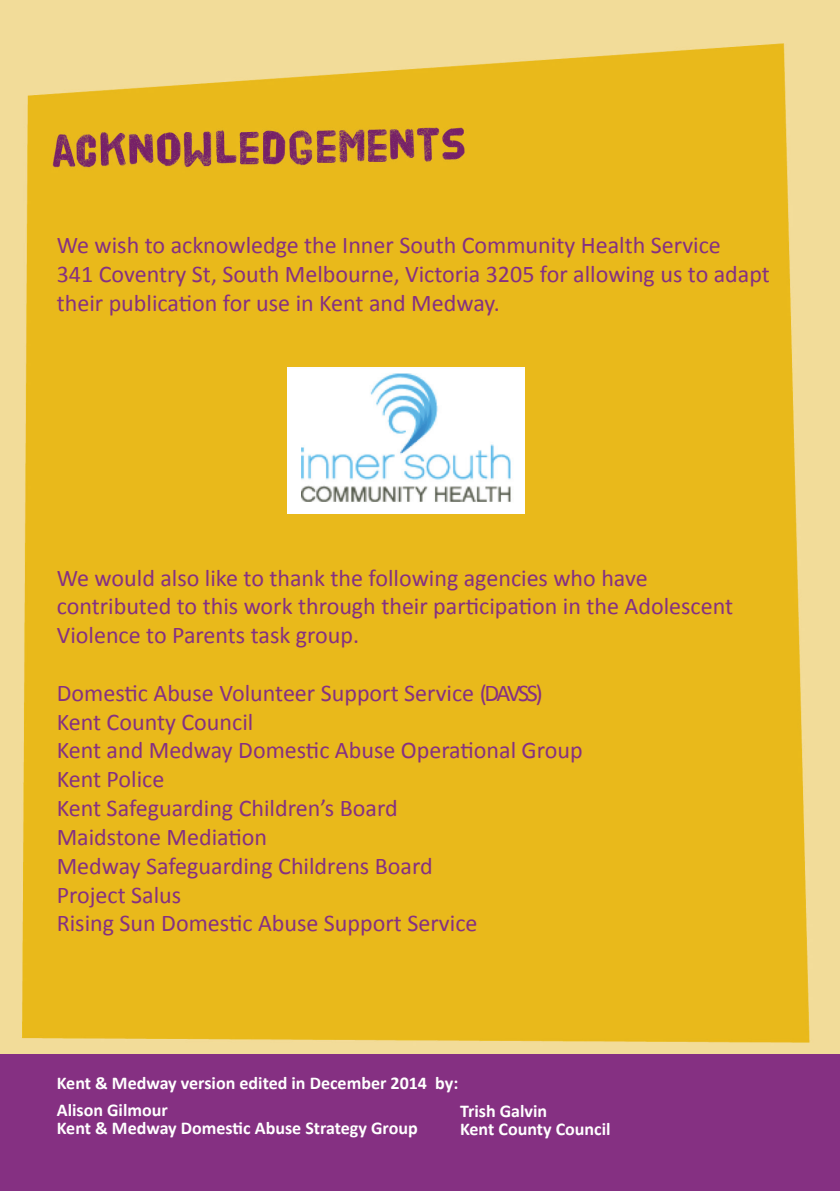
<style>
.page{position:relative;width:840px;height:1191px;background:#fff}
.page>*{position:absolute;margin:0;border:0;box-sizing:border-box;transform-origin:0 0}
.t1{font:24px/28.8px "Calibri";color:#853082}
.t2{font:700 18px "Calibri";color:#fff}
.t3{font:16px "Courier";color:#fff}
</style>
<div class="page">
<img style="left:0;top:0;width:839px;height:1054px">
<div style="left:0;top:1054px;width:839px;height:137px;background:#853082"></div>
<img style="left:287px;top:367px;width:236px;height:146px">
<p class="t1" style="left:57px;top:231px;width:665px">We wish to acknowledge the Inner South Community Health Service</p>
<p class="t1" style="left:57px;top:260px;width:714px">341 Coventry St, South Melbourne, Victoria 3205 for allowing us to adapt their publication for use in Kent and Medway.</p>
<p class="t1" style="left:57px;top:563px;width:592px">We would also like to thank the following agencies who have</p>
<p class="t1" style="left:57px;top:592px;width:677px">contributed to this work through their participation in the Adolescent<br>Violence to Parents task group.</p>
<p class="t1" style="left:57px;top:678px;width:487px">Domestic Abuse Volunteer Support Service (DAVSS)</p>
<p class="t1" style="left:57px;top:707px;width:198px">Kent County Council</p>
<p class="t1" style="left:57px;top:736px;width:527px">Kent and Medway Domestic Abuse Operational Group</p>
<p class="t1" style="left:57px;top:765px;width:109px">Kent Police</p>
<p class="t1" style="left:57px;top:793px;width:342px">Kent Safeguarding Children’s Board</p>
<p class="t1" style="left:57px;top:822px;width:212px">Maidstone Mediation</p>
<p class="t1" style="left:57px;top:851px;width:377px">Medway Safeguarding Childrens Board</p>
<p class="t1" style="left:57px;top:880px;width:126px">Project Salus</p>
<p class="t1" style="left:57px;top:909px;width:422px">Rising Sun Domestic Abuse Support Service</p>
<p class="t2" style="left:57px;top:1071px;width:403px">Kent &amp; Medway version edited in December 2014 by:</p>
<p class="t2" style="left:57px;top:1098px;width:113px">Alison Gilmour</p>
<p class="t2" style="left:57px;top:1116px;width:362px">Kent &amp; Medway Domestic Abuse Strategy Group</p>
<p class="t2" style="left:460px;top:1099px;width:89px">Trish Galvin</p>
<p class="t2" style="left:460px;top:1117px;width:152px">Kent County Council</p>
<p class="t3" style="left:84px;top:1108px;width:11px">S</p>
<p class="t3" style="left:45px;top:1108px;width:50px">Inner</p>
</div>
